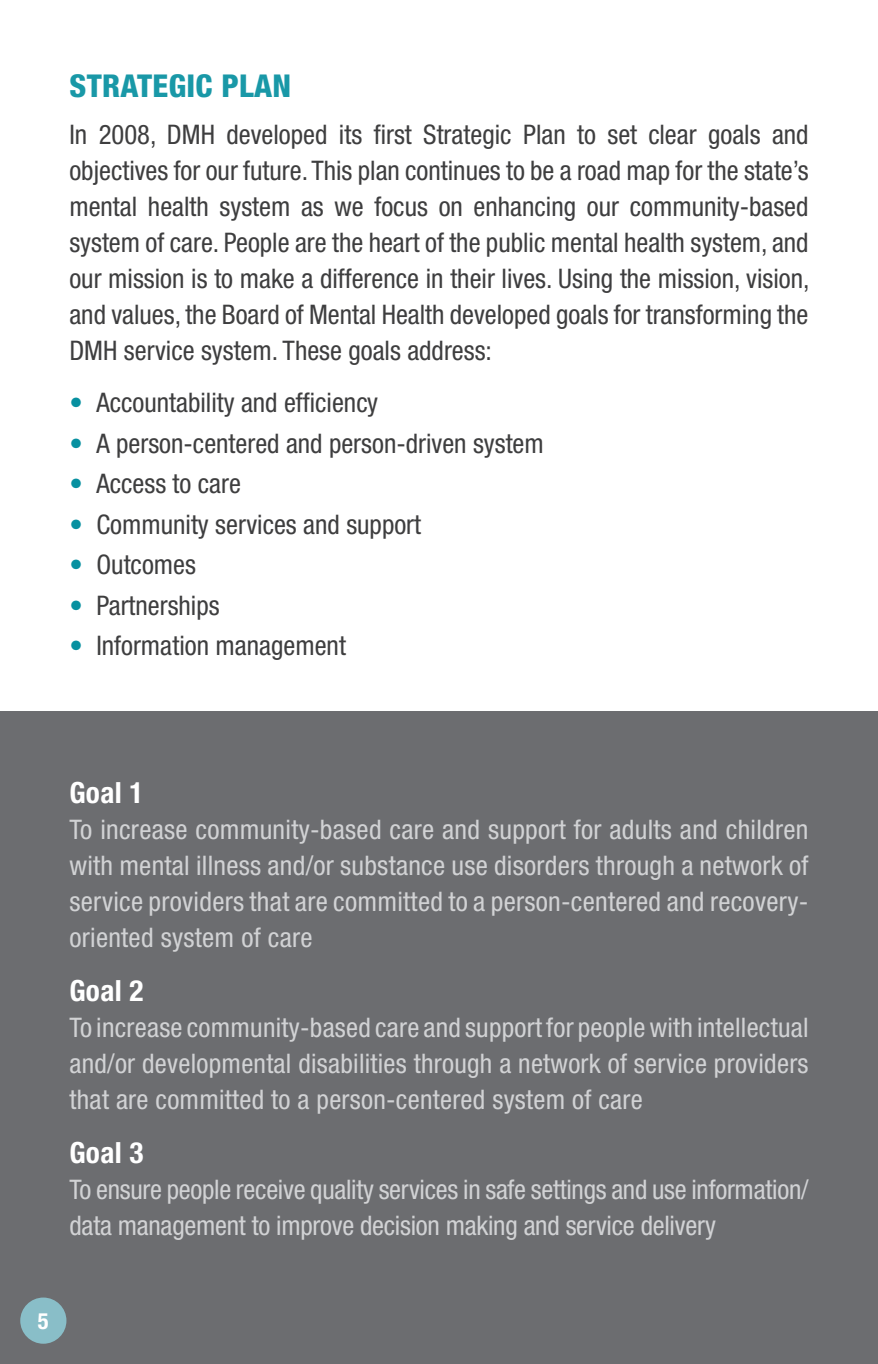
<style>
.page{position:relative;width:878px;height:1364px;background:#fff}
.page>*{position:absolute;margin:0;border:0;box-sizing:border-box;transform-origin:0 0}
.t1{font:800 condensed 31.5px "Helvetica Neue LT Std";letter-spacing:.01em;color:#1998a7}
.t2{font:700 condensed 29.25px "Helvetica Neue LT Std";letter-spacing:.01em;color:#fff}
.t3{font:condensed 27px/36px "Helvetica Neue LT Std";color:#3e3e3f;text-align:justify}
.t4{font:condensed 27px/36px "Helvetica Neue LT Std";letter-spacing:-.01em;color:#d1d2d4;text-align:justify}
.t5{font:700 condensed 22.5px "Helvetica Neue LT Std";color:#fff}
.s1{color:#0790a0}
</style>
<div class="page">
<div style="left:0;top:711px;width:878px;height:653px;background:#6c6d70"></div>
<div style="left:20px;top:1297px;width:46px;height:46px;background:#89bec8;border-radius:50%"></div>
<p class="t1" style="left:69px;top:66px;width:223px">STRATEGIC PLAN</p>
<p class="t3" style="left:69px;top:116px;width:741px">In 2008, DMH developed its first Strategic Plan to set clear goals and objectives for our future. This plan continues to be a road map for the state’s mental health system as we focus on enhancing our community-based system of care. People are the heart of the public mental health system, and our mission is to make a difference in their lives. Using the mission, vision, and values, the Board of Mental Health developed goals for transforming the DMH service system. These goals address:</p>
<p class="t3" style="left:69px;top:384px;width:310px"><span class="s1">•</span> Accountability and efficiency</p>
<p class="t3" style="left:69px;top:425px;width:476px"><span class="s1">•</span> A person-centered and person-driven system</p>
<p class="t3" style="left:69px;top:465px;width:173px"><span class="s1">•</span> Access to care</p>
<p class="t3" style="left:69px;top:506px;width:353px"><span class="s1">•</span> Community services and support</p>
<p class="t3" style="left:69px;top:546px;width:128px"><span class="s1">•</span> Outcomes</p>
<p class="t3" style="left:69px;top:587px;width:152px"><span class="s1">•</span> Partnerships</p>
<p class="t3" style="left:69px;top:627px;width:278px"><span class="s1">•</span> Information management</p>
<p class="t2" style="left:69px;top:775px;width:75px">Goal 1</p>
<p class="t4" style="left:69px;top:811px;width:740px">To increase community-based care and support for adults and children with mental illness and/or substance use disorders through a network of service providers that are committed to a person-centered and recovery&shy;oriented system of care</p>
<p class="t2" style="left:69px;top:973px;width:75px">Goal 2</p>
<p class="t4" style="left:69px;top:1009px;width:740px">To increase community-based care and support for people with intellectual and/or developmental disabilities through a network of service providers that are committed to a person-centered system of care</p>
<p class="t2" style="left:69px;top:1135px;width:75px">Goal 3</p>
<p class="t4" style="left:69px;top:1171px;width:740px">To ensure people receive quality services in safe settings and use information/ data management to improve decision making and service delivery</p>
<p class="t5" style="left:38px;top:1307px;width:12px">5</p>
</div>
